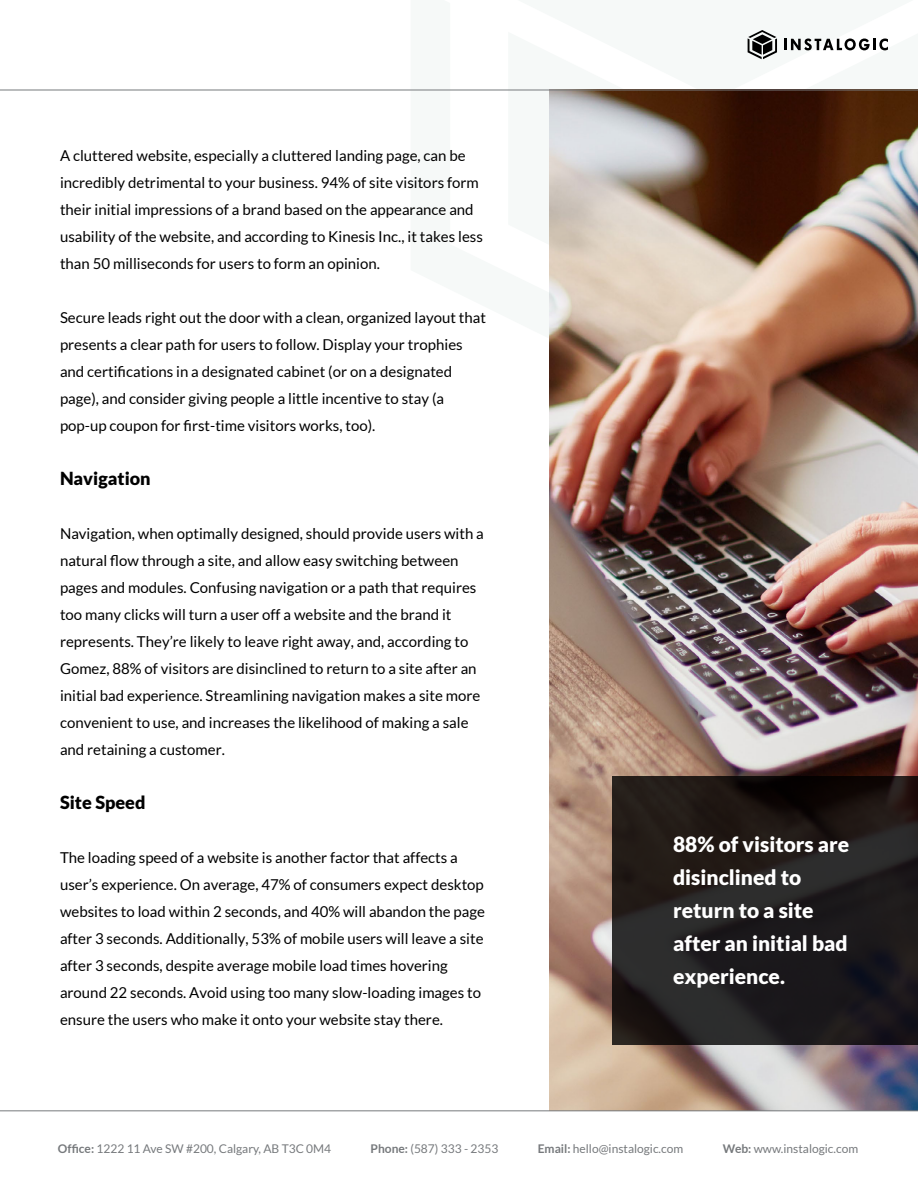
<style>
.page{position:relative;width:918px;height:1188px;background:#fff}
.page>*{position:absolute;margin:0;border:0;box-sizing:border-box;transform-origin:0 0}
.t1{font:900 21px/33px "Lato";color:#fff}
.t2{font:900 18px "Lato";color:#000}
.t3{font:15px/27px "Lato";color:#000}
.t4{font:12px "Lato";color:#76797c}
.s1{font-weight:700}
</style>
<div class="page">
<svg style="left:518px;top:30px;width:395px;height:60px"></svg>
<img style="left:549px;top:91px;width:369px;height:1020px">
<svg style="left:612px;top:777px;width:306px;height:268px;background:#1f1b1b"></svg>
<hr style="left:0;top:1111px;width:918px;height:1px;background:#76797c">
<hr style="left:0;top:90px;width:918px;height:1px;background:#76797c">
<p class="t3" style="left:60px;top:142px;width:424px">A cluttered website, especially a cluttered landing page, can be incredibly detrimental to your business. 94% of site visitors form their initial impressions of a brand based on the appearance and usability of the website, and according to Kinesis Inc., it takes less than 50 milliseconds for users to form an opinion.</p>
<p class="t3" style="left:60px;top:304px;width:428px">Secure leads right out the door with a clean, organized layout that presents a clear path for users to follow. Display your trophies and certifications in a designated cabinet (or on a designated page), and consider giving people a little incentive to stay (a pop-up coupon for first-time visitors works, too).</p>
<p class="t2" style="left:60px;top:468px;width:92px">Navigation</p>
<p class="t3" style="left:60px;top:520px;width:425px">Navigation, when optimally designed, should provide users with a natural flow through a site, and allow easy switching between pages and modules. Confusing navigation or a path that requires too many clicks will turn a user off a website and the brand it represents. They’re likely to leave right away, and, according to Gomez, 88% of visitors are disinclined to return to a site after an initial bad experience. Streamlining navigation makes a site more convenient to use, and increases the likelihood of making a sale and retaining a customer.</p>
<p class="t2" style="left:60px;top:792px;width:87px">Site Speed</p>
<p class="t3" style="left:60px;top:844px;width:427px">The loading speed of a website is another factor that affects a user’s experience. On average, 47% of consumers expect desktop websites to load within 2 seconds, and 40% will abandon the page after 3 seconds. Additionally, 53% of mobile users will leave a site after 3 seconds, despite average mobile load times hovering around 22 seconds. Avoid using too many slow-loading images to ensure the users who make it onto your website stay there.</p>
<h1 class="t1" style="left:673px;top:828px;width:178px">88% of visitors are disinclined to return to a site after an initial bad experience.</h1>
<p class="t4" style="left:58px;top:1142px;width:275px"><span class="s1">Office:</span> 1222 11 Ave SW #200, Calgary, AB T3C 0M4</p>
<p class="t4" style="left:371px;top:1142px;width:129px"><span class="s1">Phone:</span> (587) 333 - 2353</p>
<p class="t4" style="left:538px;top:1142px;width:147px"><span class="s1">Email:</span> hello@instalogic.com</p>
<p class="t4" style="left:723px;top:1142px;width:137px"><span class="s1">Web:</span> www.instalogic.com</p>
</div>
